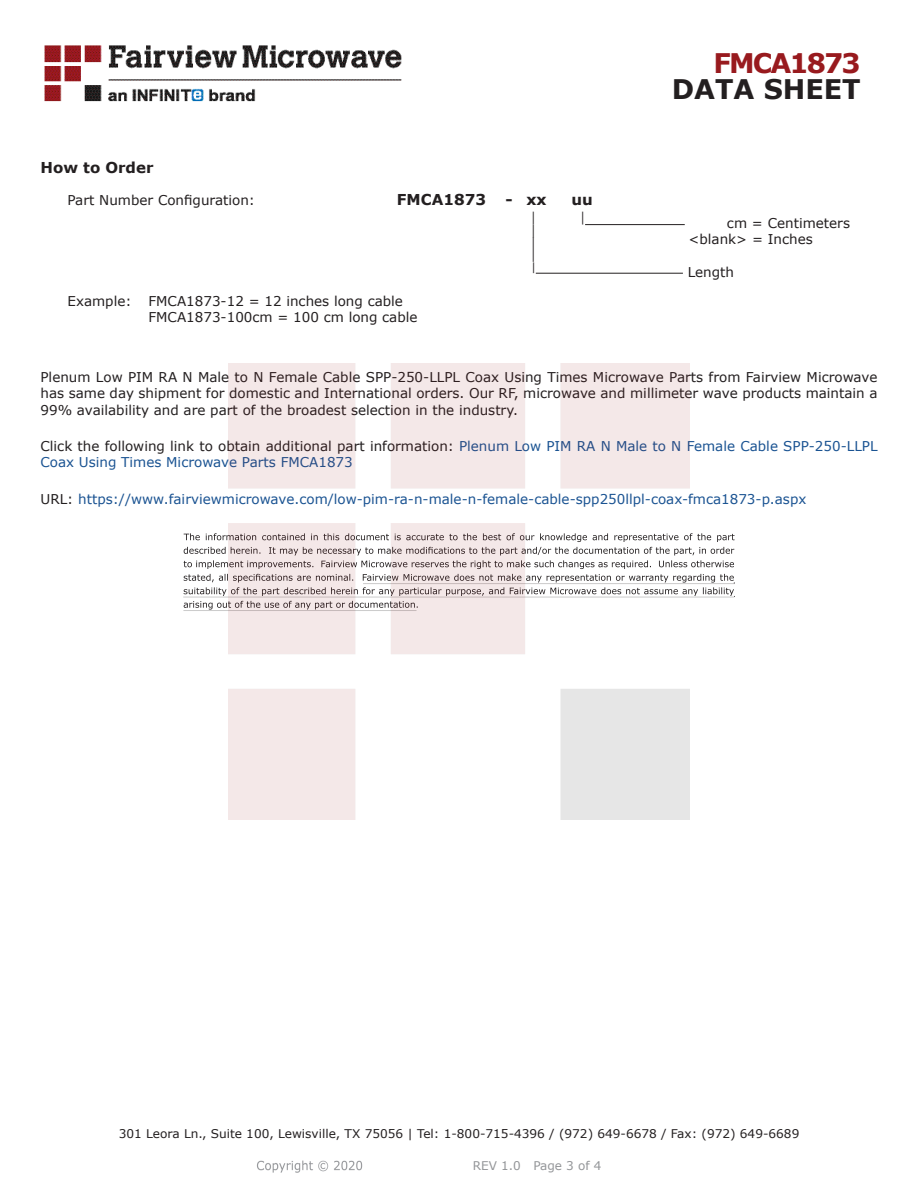
<style>
.page{position:relative;width:918px;height:1188px;background:#fff}
.page>*{position:absolute;margin:0;border:0;box-sizing:border-box;transform-origin:0 0}
.t1{font:700 27px "Verdana";color:#231f20}
.FM{font:700 27px "Verdana";letter-spacing:-.07em;color:#981a1e}
.Specs_Para{font:25.8px "Verdana";color:#231f20;scale:.39 1}
.Specs_Para-2{font:700 15px "Verdana";color:#231f20}
.Head1_for_Compliance{font:700 15px "Verdana";color:#231f20}
.Web_Description_Para{font:13.5px/16.2px "Verdana";color:#231f20;text-align:justify}
.Web_Description_Para-2{font:13.5px/16.2px "Verdana";color:#1a5392}
.Specs_Para-3{font:13.5px "Verdana";color:#231f20}
.URL_para{font:13.5px "Verdana";color:#1a5392}
.Specs_Para-4{font:13.5px "Verdana";color:#231f20;scale:.75 1}
.t2{font:12px "Verdana";color:#231f20}
.REV_Info{font:12px "Verdana";color:#939598}
.Specs_Para-5{font:11.25px "Verdana";color:#231f20;scale:.86 1}
.s1{color:#231f20}
</style>
<div class="page">
<hr style="left:585px;top:224px;width:100px;height:1px;background:#231f20">
<hr style="left:536px;top:273px;width:147px;height:1px;background:#231f20">
<svg style="left:184px;top:533px;width:551px;height:77px"></svg>
<hr style="left:363px;top:583px;width:372px;height:1px;background:#231f20">
<hr style="left:183px;top:597px;width:551px;height:1px;background:#231f20">
<hr style="left:183px;top:610px;width:234px;height:1px;background:#231f20">
<img style="left:257px;top:1160px;width:106px;height:13px">
<img style="left:228px;top:364px;width:462px;height:456px">
<img style="left:44px;top:45px;width:358px;height:57px">
<p class="FM" style="left:714px;top:44px;width:149px">FMCA1873</p>
<p class="t1" style="left:672px;top:70px;width:191px">DATA SHEET</p>
<p class="Head1_for_Compliance" style="left:40px;top:157px;width:115px">How to Order</p>
<p class="Specs_Para-3" style="left:68px;top:191px;width:189px">Part Number Configuration:</p>
<p class="Specs_Para-2" style="left:397px;top:189px;width:91px">FMCA1873</p>
<p class="Specs_Para-2" style="left:506px;top:189px;width:43px">- xx</p>
<p class="Specs_Para-2" style="left:572px;top:189px;width:23px">uu</p>
<p class="Specs_Para-4" style="left:531px;top:208px;width:8px">|</p>
<p class="Specs_Para-4" style="left:580px;top:208px;width:8px">|</p>
<p class="Specs_Para-3" style="left:727px;top:214px;width:125px">cm = Centimeters</p>
<p class="Specs_Para-4" style="left:531px;top:221px;width:8px">|</p>
<p class="Specs_Para-3" style="left:689px;top:230px;width:126px">&lt;blank&gt; = Inches</p>
<p class="Specs_Para" style="left:531px;top:230px;width:13px">|</p>
<p class="Specs_Para-5" style="left:531px;top:259px;width:7px">|</p>
<p class="Specs_Para-3" style="left:688px;top:262px;width:48px">Length</p>
<p class="Specs_Para-3" style="left:68px;top:292px;width:66px">Example:</p>
<p class="Specs_Para-3" style="left:148px;top:292px;width:256px">FMCA1873-12 = 12 inches long cable</p>
<p class="Specs_Para-3" style="left:148px;top:308px;width:271px">FMCA1873-100cm = 100 cm long cable</p>
<p class="Web_Description_Para" style="left:40px;top:369px;width:839px">Plenum Low PIM RA N Male to N Female Cable SPP-250-LLPL Coax Using Times Microwave Parts from Fairview Microwave has same day shipment for domestic and International orders. Our RF, microwave and millimeter wave products maintain a 99% availability and are part of the broadest selection in the industry.</p>
<p class="Web_Description_Para-2" style="left:40px;top:438px;width:839px"><span class="s1">Click the following link to obtain additional part information:</span> Plenum Low PIM RA N Male to N Female Cable SPP-250-LLPL<br>Coax Using Times Microwave Parts FMCA1873</p>
<p class="URL_para" style="left:40px;top:489px;width:767px"><span class="s1">URL:</span> https://www.fairviewmicrowave.com/low-pim-ra-n-male-n-female-cable-spp250llpl-coax-fmca1873-p.aspx</p>
<p class="t2" style="left:119px;top:1125px;width:682px">301 Leora Ln., Suite 100, Lewisville, TX 75056 | Tel: 1-800-715-4396 / (972) 649-6678 / Fax: (972) 649-6689</p>
<p class="REV_Info" style="left:473px;top:1157px;width:130px">REV 1.0 Page 3 of 4</p>
</div>
